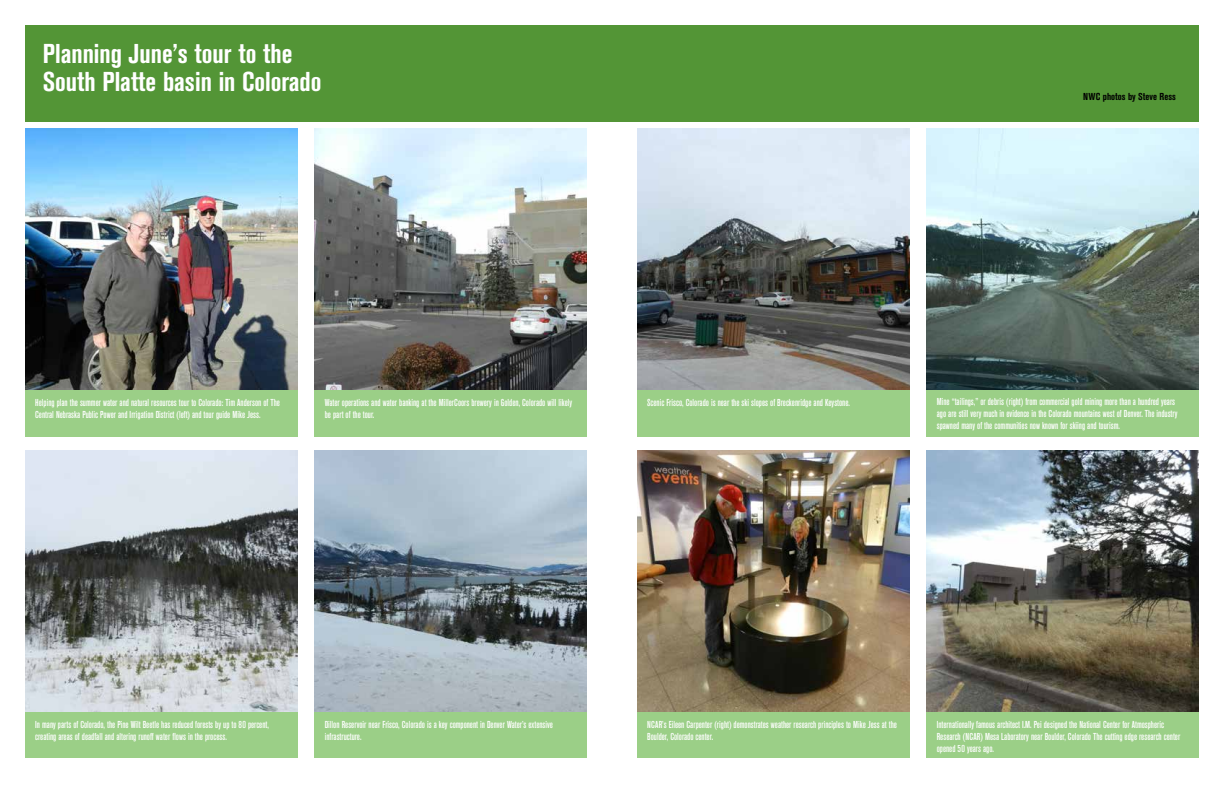
<style>
.page{position:relative;width:1224px;height:792px;background:#fff}
.page>*{position:absolute;margin:0;border:0;box-sizing:border-box;transform-origin:0 0}
.t1{font:700 condensed 27px/28px "Akzidenz Grotesk BE";color:#fff}
.t2{font:500 condensed 10px/12px "Akzidenz Grotesk BE";color:#fff}
.t3{font:700 condensed 10px "Akzidenz Grotesk BE";color:#000}
</style>
<div class="page">
<div style="left:25px;top:25px;width:1174px;height:97px;background:#539536"></div>
<div style="left:25px;top:390px;width:272px;height:46px;background:#9bcf87"></div>
<div style="left:315px;top:390px;width:272px;height:46px;background:#9bcf87"></div>
<div style="left:25px;top:711px;width:272px;height:47px;background:#9bcf87"></div>
<div style="left:315px;top:711px;width:272px;height:47px;background:#9bcf87"></div>
<img style="left:25px;top:129px;width:272px;height:261px">
<img style="left:25px;top:450px;width:272px;height:261px">
<img style="left:315px;top:129px;width:272px;height:261px">
<img style="left:315px;top:450px;width:272px;height:261px">
<div style="left:927px;top:390px;width:272px;height:46px;background:#9bcf87"></div>
<div style="left:637px;top:711px;width:272px;height:47px;background:#9bcf87"></div>
<img style="left:637px;top:450px;width:272px;height:261px">
<div style="left:927px;top:711px;width:272px;height:47px;background:#9bcf87"></div>
<div style="left:637px;top:390px;width:272px;height:46px;background:#9bcf87"></div>
<img style="left:637px;top:129px;width:272px;height:261px">
<img style="left:927px;top:129px;width:272px;height:261px">
<img style="left:927px;top:450px;width:272px;height:261px">
<h1 class="t1" style="left:43px;top:40px;width:280px">Planning June’s tour to the<br>South Platte basin in Colorado</h1>
<p class="t3" style="left:1083px;top:90px;width:94px">NWC photos by Steve Ress</p>
<p class="t2" style="left:35px;top:397px;width:246px">Helping plan the summer water and natural resources tour to Colorado: Tim Anderson of The<br>Central Nebraska Public Power and Irrigation District (left) and tour guide Mike Jess.</p>
<p class="t2" style="left:325px;top:397px;width:249px">Water operations and water banking at the MillerCoors brewery in Golden, Colorado will likely be part of the tour.</p>
<p class="t2" style="left:647px;top:397px;width:204px">Scenic Frisco, Colorado is near the ski slopes of Breckenridge and Keystone.</p>
<p class="t2" style="left:937px;top:396px;width:242px">Mine “tailings,” or debris (right) from commercial gold mining more than a hundred years ago are still very much in evidence in the Colorado mountains west of Denver. The industry spawned many of the communities now known for skiing and tourism.</p>
<p class="t2" style="left:35px;top:718px;width:235px">In many parts of Colorado, the Pine Wilt Beetle has reduced forests by up to 80 percent, creating areas of deadfall and altering runoff water flows in the process.</p>
<p class="t2" style="left:325px;top:718px;width:230px">Dillon Reservoir near Frisco, Colorado is a key component in Denver Water’s extensive infrastructure.</p>
<p class="t2" style="left:647px;top:718px;width:251px">NCAR’s Eileen Carpenter (right) demonstrates weather research principles to Mike Jess at the<br>Boulder, Colorado center.</p>
<p class="t2" style="left:937px;top:718px;width:245px">Internationally famous architect I.M. Pei designed the National Center for Atmospheric<br>Research (NCAR) Mesa Laboratory near Boulder, Colorado The cutting edge research center opened 50 years ago.</p>
</div>
